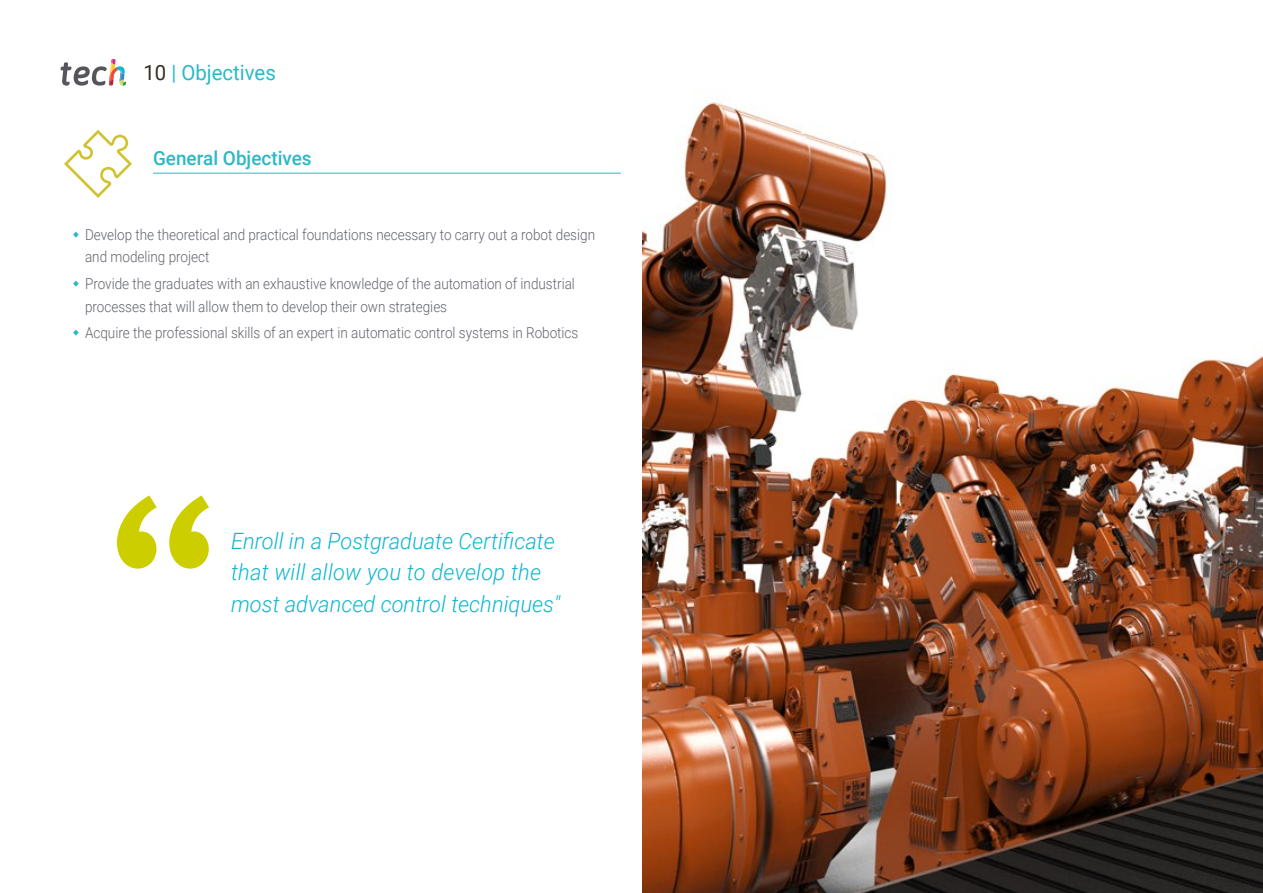
<style>
.page{position:relative;width:1263px;height:893px;background:#fff}
.page>*{position:absolute;margin:0;border:0;box-sizing:border-box;transform-origin:0 0}
.t1{font:italic 300 22.5px/31.5px "Roboto";color:#0fb6cf}
.t2{font:21px "Roboto";color:#2db8c5}
.t3{font:500 19.5px "Roboto";color:#2db8c5}
.t4{font:300 15px/22.5px "Roboto";color:#61646a;scale:.9 1}
.s1{color:#312e20}
</style>
<div class="page">
<hr style="left:153px;top:173px;width:468px;height:1px;background:#2db8c5">
<svg style="left:64px;top:130px;width:68px;height:68px"></svg>
<img style="left:642px;top:102px;width:621px;height:791px">
<svg style="left:61px;top:59px;width:65px;height:27px"></svg>
<svg style="left:117px;top:495px;width:92px;height:74px"></svg>
<h2 class="t2" style="left:144px;top:57px;width:134px"><span class="s1">10</span> | Objectives</h2>
<h3 class="t3" style="left:153px;top:144px;width:160px">General Objectives</h3>
<p class="t4" style="left:85px;top:223px;width:568px">Develop the theoretical and practical foundations necessary to carry out a robot design and modeling project</p>
<p class="t4" style="left:85px;top:272px;width:546px">Provide the graduates with an exhaustive knowledge of the automation of industrial processes that will allow them to develop their own strategies</p>
<p class="t4" style="left:85px;top:321px;width:550px">Acquire the professional skills of an expert in automatic control systems in Robotics</p>
<h1 class="t1" style="left:231px;top:524px;width:331px">Enroll in a Postgraduate Certificate that will allow you to develop the most advanced control techniques"</h1>
</div>
